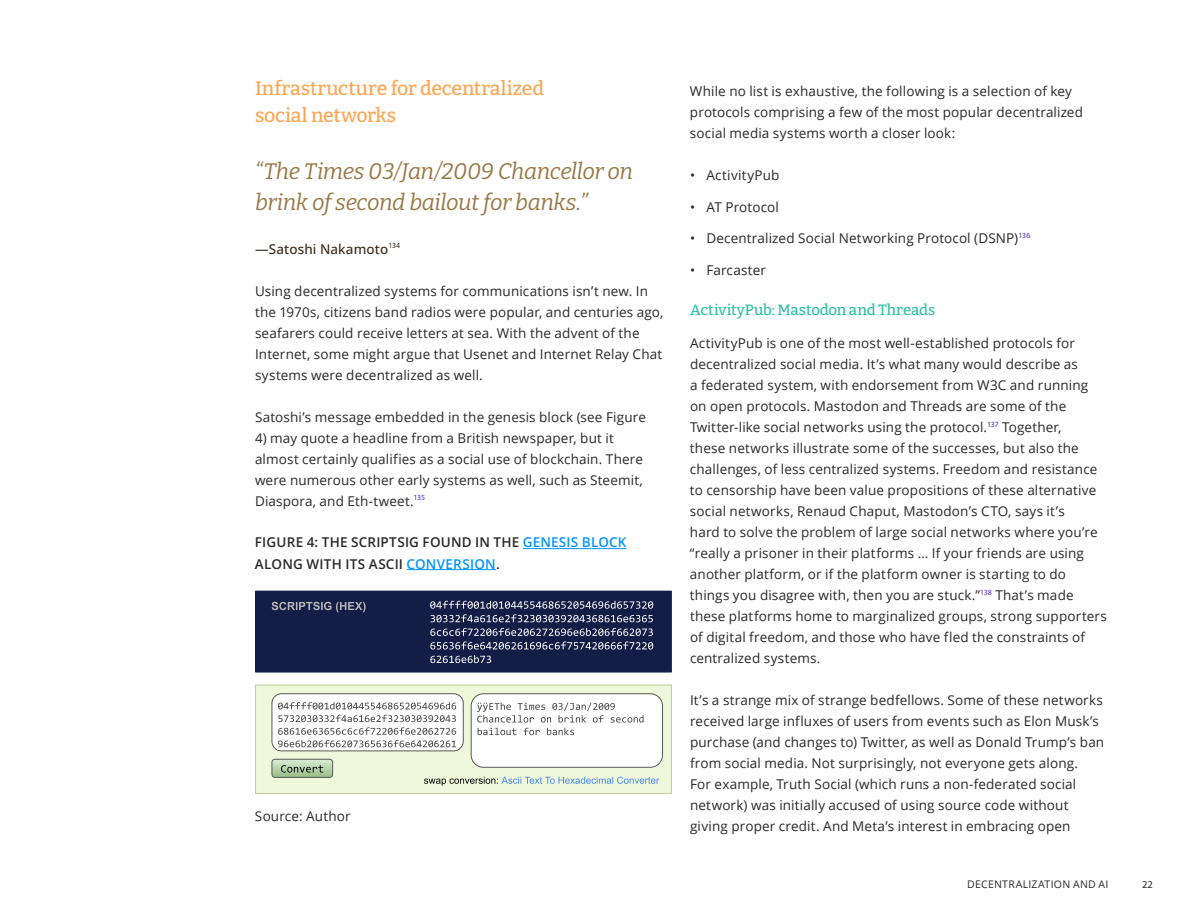
<style>
.page{position:relative;width:1188px;height:918px;background:#fff}
.page>*{position:absolute;margin:0;border:0;box-sizing:border-box;transform-origin:0 0}
.Pull_Quote{font:italic 100 22.5px/31.5px "Bitter";letter-spacing:-.02em;color:#987946}
.t1{font:100 19.5px/27px "Bitter";letter-spacing:-.01em;color:#fda551}
.t2{font:100 15px "Bitter";letter-spacing:-.01em;color:#30c1a5}
.t3{font:13.5px/21px "Open Sans";letter-spacing:.01em;color:#282828}
.t4{font:600 13.5px/21px "Open Sans";letter-spacing:.015em;color:#282828}
.t5{font:500 13.5px "Open Sans";letter-spacing:.01em;color:#362818}
.t6{font:10.5px "Open Sans";letter-spacing:.025em;color:#282828}
.t7{font:10.5px "Myriad Pro";color:#282828}
.s1{color:#0094ff}
</style>
<div class="page">
<hr style="left:523px;top:548px;width:103px;height:1px;background:#0094ff">
<hr style="left:407px;top:569px;width:89px;height:1px;background:#0094ff">
<svg style="left:255px;top:590px;width:417px;height:95px"></svg>
<div style="left:256px;top:591px;width:415px;height:81px;background:#131d45"></div>
<svg style="left:430px;top:622px;width:222px;height:1px"></svg>
<svg style="left:430px;top:601px;width:223px;height:21px"></svg>
<svg style="left:430px;top:628px;width:223px;height:8px"></svg>
<svg style="left:430px;top:642px;width:223px;height:21px"></svg>
<svg style="left:272px;top:602px;width:94px;height:10px"></svg>
<div style="left:256px;top:685px;width:415px;height:108px;background:#eff8da"></div>
<div style="left:255px;top:685px;width:417px;height:109px;border:1px solid #bfcb9d"></div>
<svg style="left:271px;top:759px;width:62px;height:19px"></svg>
<svg style="left:424px;top:777px;width:235px;height:9px"></svg>
<svg style="left:271px;top:693px;width:193px;height:58px;background:#ddd"></svg>
<svg style="left:471px;top:693px;width:192px;height:75px;background:#eee"></svg>
<h3 class="t1" style="left:255px;top:74px;width:291px">Infrastructure for decentralized social networks</h3>
<p class="Pull_Quote" style="left:255px;top:155px;width:380px">“The Times 03/Jan/2009 Chancellor on brink of second bailout for banks.”</p>
<p class="t5" style="left:255px;top:239px;width:147px">—Satoshi Nakamoto<sup>134</sup></p>
<p class="t3" style="left:255px;top:280px;width:410px">Using decentralized systems for communications isn’t new. In the 1970s, citizens band radios were popular, and centuries ago, seafarers could receive letters at sea. With the advent of the Internet, some might argue that Usenet and Internet Relay Chat systems were decentralized as well.</p>
<p class="t3" style="left:255px;top:406px;width:393px">Satoshi’s message embedded in the genesis block (see Figure</p>
<p class="t3" style="left:255px;top:427px;width:390px">4) may quote a headline from a British newspaper, but it almost certainly qualifies as a social use of blockchain. There were numerous other early systems as well, such as Steemit, Diaspora, and Eth-tweet.<sup>135</sup></p>
<p class="t4" style="left:255px;top:532px;width:373px">FIGURE 4: THE SCRIPTSIG FOUND IN THE <span class="s1">GENESIS BLOCK<br></span>ALONG WITH ITS ASCII <span class="s1">CONVERSION</span>.</p>
<p class="t3" style="left:255px;top:805px;width:97px">Source: Author</p>
<p class="t3" style="left:690px;top:80px;width:395px">While no list is exhaustive, the following is a selection of key protocols comprising a few of the most popular decentralized social media systems worth a closer look:</p>
<p class="t3" style="left:690px;top:164px;width:91px">• ActivityPub</p>
<p class="t3" style="left:690px;top:196px;width:90px">• AT Protocol</p>
<p class="t3" style="left:690px;top:227px;width:342px">• Decentralized Social Networking Protocol (DSNP)<sup>136</sup></p>
<p class="t3" style="left:690px;top:259px;width:77px">• Farcaster</p>
<h4 class="t2" style="left:690px;top:300px;width:247px">ActivityPub: Mastodon and Threads</h4>
<p class="t3" style="left:690px;top:332px;width:418px">ActivityPub is one of the most well-established protocols for decentralized social media. It’s what many would describe as<br>a federated system, with endorsement from W3C and running on open protocols. Mastodon and Threads are some of the Twitter-like social networks using the protocol.<sup>137</sup> Together,<br>these networks illustrate some of the successes, but also the challenges, of less centralized systems. Freedom and resistance to censorship have been value propositions of these alternative social networks, Renaud Chaput, Mastodon’s CTO, says it’s<br>hard to solve the problem of large social networks where you’re “really a prisoner in their platforms … If your friends are using another platform, or if the platform owner is starting to do things you disagree with, then you are stuck.”<sup>138</sup> That’s made these platforms home to marginalized groups, strong supporters of digital freedom, and those who have fled the constraints of centralized systems.</p>
<p class="t3" style="left:690px;top:689px;width:416px">It’s a strange mix of strange bedfellows. Some of these networks received large influxes of users from events such as Elon Musk’s purchase (and changes to) Twitter, as well as Donald Trump’s ban from social media. Not surprisingly, not everyone gets along.<br>For example, Truth Social (which runs a non-federated social network) was initially accused of using source code without giving proper credit. And Meta’s interest in embracing open</p>
<p class="t6" style="left:967px;top:877px;width:143px">DECENTRALIZATION AND AI</p>
<p class="t7" style="left:1142px;top:878px;width:12px">22</p>
</div>
